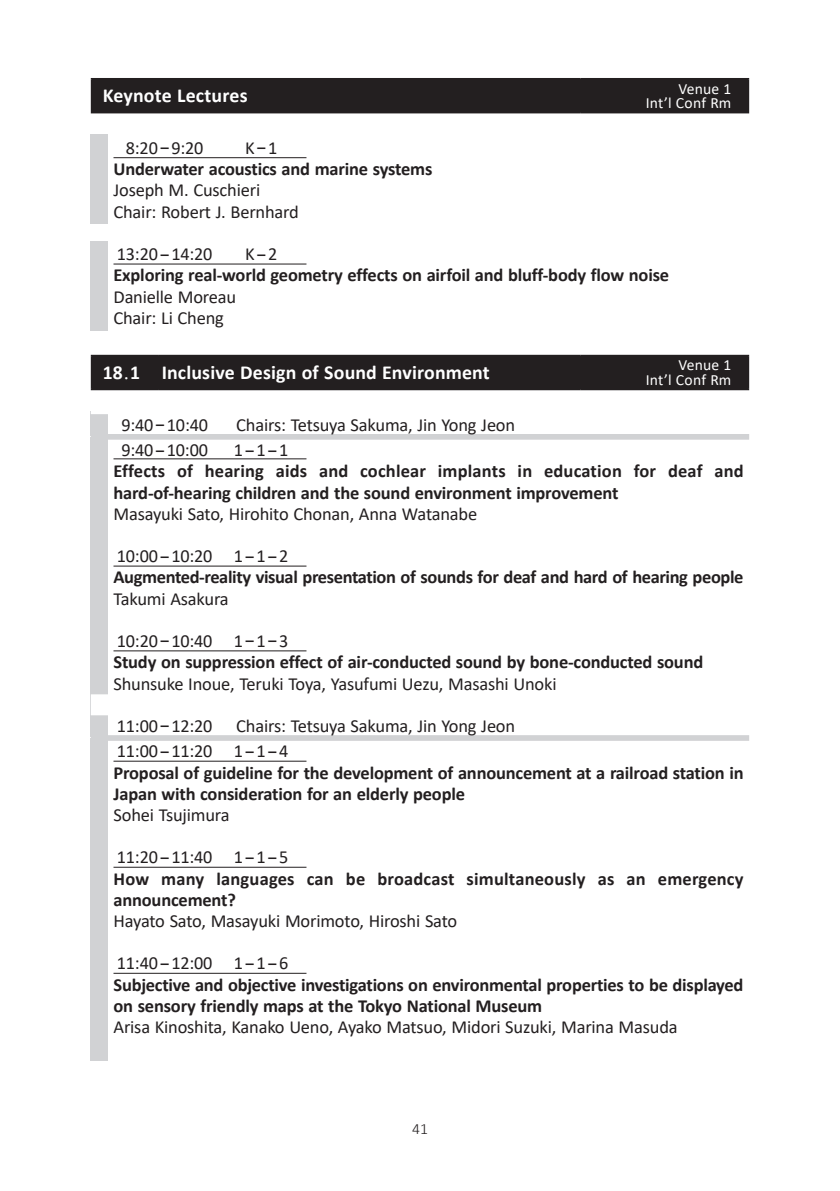
<style>
.page{position:relative;width:840px;height:1191px;background:#fff}
.page>*{position:absolute;margin:0;border:0;box-sizing:border-box;transform-origin:0 0}
.t1{font:700 19.8px "Calibri";letter-spacing:.005em;color:#fff}
.t2{font:700 18.4px/21.2px "Calibri";letter-spacing:-.01em;color:#231f20}
.t3{font:18.4px/21.2px "Calibri";letter-spacing:-.01em;color:#231f20}
.t4{font:700 18.4px/21.2px "Calibri";letter-spacing:.01em;color:#231f20}
.t5{font:15.6px/14.2px "Calibri";letter-spacing:.01em;color:#fff;text-align:right}
.t6{font:300 15.6px "Calibri";color:#231f20}
.s1{font-family:"Futo Go B101 Pro";font-weight:700}
.s2{font-weight:400}
.s3{font-family:"Futo Go B101 Pro"}
.s4{font-family:"Ryumin Pro";font-weight:400}
</style>
<div class="page">
<div style="left:91px;top:135px;width:17px;height:24px;background:#d1d2d4"></div>
<hr style="left:113px;top:157px;width:193px;height:1px;background:#231f20">
<div style="left:91px;top:157px;width:17px;height:24px;background:#d1d2d4"></div>
<div style="left:91px;top:178px;width:17px;height:24px;background:#d1d2d4"></div>
<div style="left:91px;top:200px;width:17px;height:24px;background:#d1d2d4"></div>
<div style="left:91px;top:241px;width:17px;height:24px;background:#d1d2d4"></div>
<hr style="left:113px;top:263px;width:193px;height:1px;background:#231f20">
<div style="left:91px;top:263px;width:17px;height:25px;background:#d1d2d4"></div>
<div style="left:91px;top:285px;width:17px;height:24px;background:#d1d2d4"></div>
<div style="left:91px;top:306px;width:17px;height:24px;background:#d1d2d4"></div>
<div style="left:91px;top:411px;width:17px;height:25px;background:#d1d2d4"></div>
<div style="left:91px;top:393px;width:657px;height:21px;background:#fff"></div>
<div style="left:91px;top:434px;width:657px;height:6px;background:#d1d2d4"></div>
<div style="left:91px;top:437px;width:17px;height:24px;background:#d1d2d4"></div>
<hr style="left:113px;top:458px;width:193px;height:1px;background:#231f20">
<div style="left:91px;top:459px;width:17px;height:46px;background:#d1d2d4"></div>
<div style="left:91px;top:502px;width:17px;height:45px;background:#d1d2d4"></div>
<div style="left:91px;top:543px;width:17px;height:24px;background:#d1d2d4"></div>
<hr style="left:113px;top:565px;width:193px;height:1px;background:#231f20">
<div style="left:91px;top:565px;width:17px;height:24px;background:#d1d2d4"></div>
<div style="left:91px;top:587px;width:17px;height:45px;background:#d1d2d4"></div>
<div style="left:91px;top:628px;width:17px;height:24px;background:#d1d2d4"></div>
<hr style="left:113px;top:650px;width:193px;height:1px;background:#231f20">
<div style="left:91px;top:650px;width:17px;height:24px;background:#d1d2d4"></div>
<div style="left:91px;top:671px;width:17px;height:45px;background:#d1d2d4"></div>
<div style="left:91px;top:712px;width:17px;height:25px;background:#d1d2d4"></div>
<div style="left:91px;top:694px;width:657px;height:21px;background:#fff"></div>
<div style="left:91px;top:735px;width:657px;height:6px;background:#d1d2d4"></div>
<div style="left:91px;top:738px;width:17px;height:24px;background:#d1d2d4"></div>
<hr style="left:113px;top:760px;width:193px;height:1px;background:#231f20">
<div style="left:91px;top:760px;width:17px;height:46px;background:#d1d2d4"></div>
<div style="left:91px;top:803px;width:17px;height:45px;background:#d1d2d4"></div>
<div style="left:91px;top:844px;width:17px;height:24px;background:#d1d2d4"></div>
<hr style="left:113px;top:866px;width:193px;height:1px;background:#231f20">
<div style="left:91px;top:866px;width:17px;height:46px;background:#d1d2d4"></div>
<div style="left:91px;top:909px;width:17px;height:45px;background:#d1d2d4"></div>
<div style="left:91px;top:950px;width:17px;height:24px;background:#d1d2d4"></div>
<hr style="left:113px;top:972px;width:193px;height:1px;background:#231f20">
<div style="left:91px;top:972px;width:17px;height:46px;background:#d1d2d4"></div>
<div style="left:91px;top:1015px;width:17px;height:45px;background:#d1d2d4"></div>
<div style="left:92px;top:79px;width:655px;height:33px;background:#231f20"></div>
<hr style="left:91px;top:78px;width:489px;height:1px;background:#231f20">
<hr style="left:91px;top:79px;width:1px;height:33px;background:#231f20">
<hr style="left:580px;top:78px;width:168px;height:1px;background:#231f20">
<hr style="left:579px;top:79px;width:1px;height:33px;background:#231f20">
<hr style="left:747px;top:79px;width:1px;height:33px;background:#231f20">
<hr style="left:91px;top:112px;width:489px;height:1px;background:#231f20">
<hr style="left:580px;top:112px;width:168px;height:1px;background:#231f20">
<div style="left:92px;top:356px;width:655px;height:33px;background:#231f20"></div>
<hr style="left:91px;top:355px;width:68px;height:1px;background:#231f20">
<hr style="left:91px;top:356px;width:1px;height:33px;background:#231f20">
<hr style="left:159px;top:355px;width:421px;height:1px;background:#231f20">
<hr style="left:158px;top:356px;width:1px;height:33px;background:#231f20">
<hr style="left:580px;top:355px;width:168px;height:1px;background:#231f20">
<hr style="left:579px;top:356px;width:1px;height:33px;background:#231f20">
<hr style="left:747px;top:356px;width:1px;height:33px;background:#231f20">
<hr style="left:91px;top:389px;width:68px;height:1px;background:#231f20">
<hr style="left:159px;top:389px;width:421px;height:1px;background:#231f20">
<hr style="left:580px;top:389px;width:168px;height:1px;background:#231f20">
<p class="t1" style="left:103px;top:81px;width:146px">Keynote Lectures</p>
<p class="t5" style="left:645px;top:81px;width:87px">Venue 1<br>Intʼl Conf Rm</p>
<p class="t3" style="left:126px;top:137px;width:79px">8:20<span class="s1">-</span>9:20</p>
<p class="t2" style="left:113px;top:137px;width:320px;text-indent:131px"><span class="s2">K</span><span class="s3">-</span><span class="s2">1<br></span>Underwater acoustics and marine systems</p>
<p class="t3" style="left:113px;top:179px;width:187px">Joseph M. Cuschieri<br>Chair: Robert J. Bernhard</p>
<p class="t3" style="left:117px;top:243px;width:97px">13:20<span class="s1">-</span>14:20</p>
<p class="t2" style="left:113px;top:243px;width:557px;text-indent:131px"><span class="s2">K</span><span class="s3">-</span><span class="s2">2<br></span>Exploring real-world geometry effects on airfoil and bluff-body flow noise</p>
<p class="t3" style="left:113px;top:285px;width:124px">Danielle Moreau<br>Chair: Li Cheng</p>
<p class="t1" style="left:103px;top:358px;width:388px">18<span class="s4">.</span>1 Inclusive Design of Sound Environment</p>
<p class="t5" style="left:645px;top:358px;width:87px">Venue 1<br>Intʼl Conf Rm</p>
<p class="t3" style="left:121px;top:413px;width:88px">9:40<span class="s1">-</span>10:40</p>
<p class="t3" style="left:236px;top:413px;width:280px">Chairs: Tetsuya Sakuma, Jin Yong Jeon</p>
<p class="t3" style="left:121px;top:439px;width:88px">9:40<span class="s1">-</span>10:00</p>
<p class="t2" style="left:113px;top:439px;width:631px;text-indent:120px"><span class="s2">1</span><span class="s3">-</span><span class="s2">1</span><span class="s3">-</span><span class="s2">1<br></span>Effects of hearing aids and cochlear implants in education for deaf and hard-of-hearing children and the sound environment improvement</p>
<p class="t3" style="left:113px;top:503px;width:365px">Masayuki Sato, Hirohito Chonan, Anna Watanabe</p>
<p class="t2" style="left:113px;top:545px;width:631px"><span class="s2">10:00</span><span class="s3">-</span><span class="s2">10:20 1</span><span class="s3">-</span><span class="s2">1</span><span class="s3">-</span><span class="s2">2<br></span>Augmented-reality visual presentation of sounds for deaf and hard of hearing people</p>
<p class="t3" style="left:113px;top:587px;width:117px">Takumi Asakura</p>
<p class="t2" style="left:113px;top:630px;width:591px"><span class="s2">10:20</span><span class="s3">-</span><span class="s2">10:40 1</span><span class="s3">-</span><span class="s2">1</span><span class="s3">-</span><span class="s2">3<br></span>Study on suppression effect of air-conducted sound by bone-conducted sound</p>
<p class="t3" style="left:113px;top:672px;width:444px">Shunsuke Inoue, Teruki Toya, Yasufumi Uezu, Masashi Unoki</p>
<p class="t3" style="left:117px;top:714px;width:97px">11:00<span class="s1">-</span>12:20</p>
<p class="t3" style="left:117px;top:712px;width:399px;line-height:25.6px;text-indent:119px">Chairs: Tetsuya Sakuma, Jin Yong Jeon<br>11:00<span class="s1">-</span>11:20 1<span class="s1">-</span>1<span class="s1">-</span>4</p>
<p class="t2" style="left:113px;top:761px;width:631px">Proposal of guideline for the development of announcement at a railroad station in<br>Japan with consideration for an elderly people</p>
<p class="t3" style="left:113px;top:804px;width:118px">Sohei Tsujimura</p>
<p class="t4" style="left:113px;top:846px;width:631px"><span class="s2">11:20</span><span class="s3">-</span><span class="s2">11:40 1</span><span class="s3">-</span><span class="s2">1</span><span class="s3">-</span><span class="s2">5<br></span>How many languages can be broadcast simultaneously as an emergency announcement?</p>
<p class="t3" style="left:113px;top:910px;width:345px">Hayato Sato, Masayuki Morimoto, Hiroshi Sato</p>
<p class="t2" style="left:113px;top:952px;width:631px"><span class="s2">11:40</span><span class="s3">-</span><span class="s2">12:00 1</span><span class="s3">-</span><span class="s2">1</span><span class="s3">-</span><span class="s2">6<br></span>Subjective and objective investigations on environmental properties to be displayed on sensory friendly maps at the Tokyo National Museum</p>
<p class="t3" style="left:113px;top:1016px;width:565px">Arisa Kinoshita, Kanako Ueno, Ayako Matsuo, Midori Suzuki, Marina Masuda</p>
<p class="t6" style="left:412px;top:1119px;width:17px">41</p>
</div>
